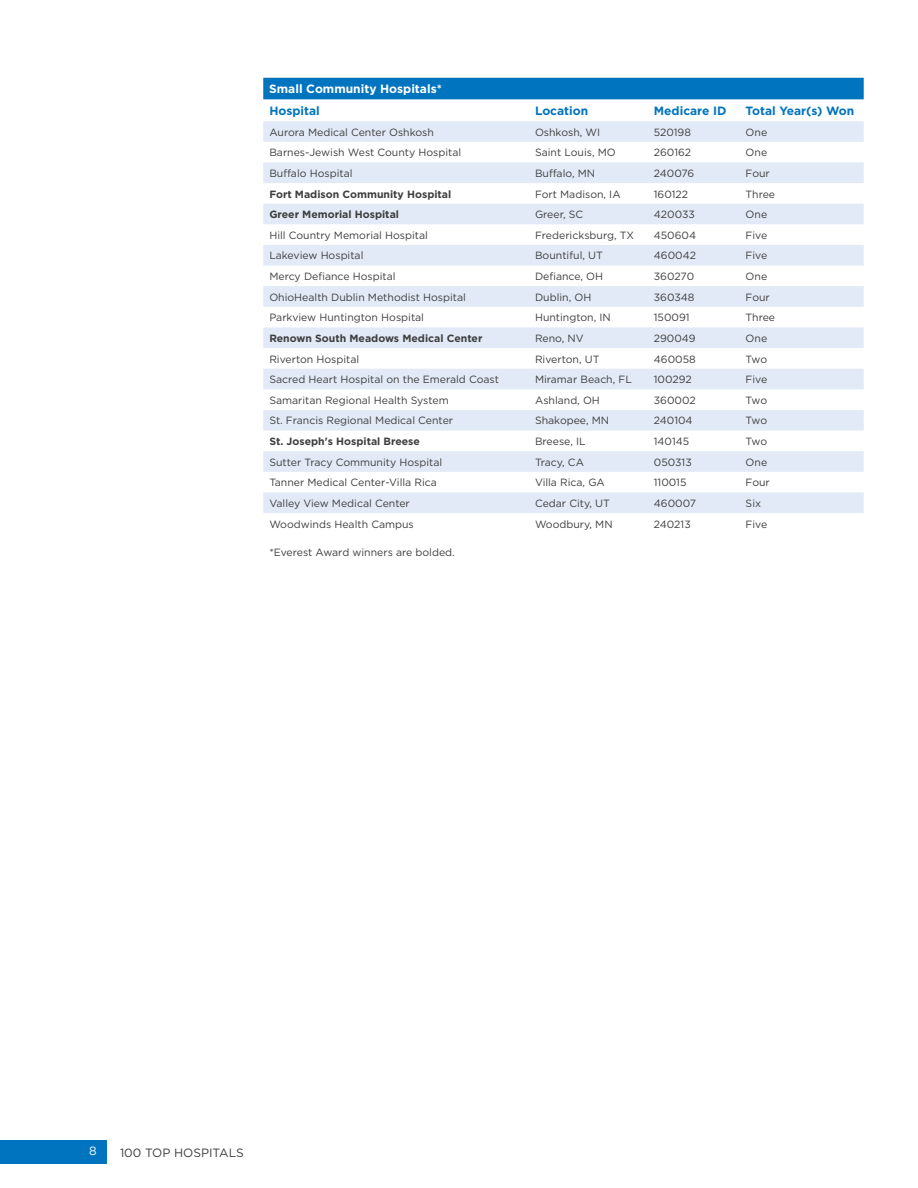
<style>
.page{position:relative;width:918px;height:1188px;background:#fff}
.page>*{position:absolute;margin:0;border:0;box-sizing:border-box;transform-origin:0 0}
.t1{font:700 12px "Gotham";color:#0074be}
.t2{font:700 12px "Gotham";color:#fff}
.t3{font:12px "Gotham";color:#3e3e3f}
.t4{font:12px "Gotham";color:#fff}
.t5{font:10.5px "Gotham";color:#3e3e3f}
.t6{font:700 10.5px "Gotham";color:#3e3e3f}
</style>
<div class="page">
<div style="left:0;top:1140px;width:107px;height:24px;background:#0074be"></div>
<div style="left:263px;top:78px;width:601px;height:21px;background:#0074be"></div>
<svg style="left:263px;top:121px;width:601px;height:392px;fill:#e1eaf6"></svg>
<p class="t2" style="left:269px;top:81px;width:174px">Small Community Hospitals*</p>
<p class="t1" style="left:269px;top:103px;width:52px">Hospital</p>
<p class="t1" style="left:535px;top:103px;width:55px">Location</p>
<p class="t1" style="left:654px;top:103px;width:74px">Medicare ID</p>
<p class="t1" style="left:746px;top:103px;width:110px">Total Year(s) Won</p>
<p class="t5" style="left:269px;top:125px;width:166px">Aurora Medical Center Oshkosh</p>
<p class="t5" style="left:535px;top:125px;width:67px">Oshkosh, WI</p>
<p class="t5" style="left:654px;top:125px;width:39px">520198</p>
<p class="t5" style="left:746px;top:125px;width:23px">One</p>
<p class="t5" style="left:269px;top:146px;width:193px">Barnes-Jewish West County Hospital</p>
<p class="t5" style="left:535px;top:146px;width:82px">Saint Louis, MO</p>
<p class="t5" style="left:654px;top:146px;width:39px">260162</p>
<p class="t5" style="left:746px;top:146px;width:23px">One</p>
<p class="t5" style="left:269px;top:167px;width:85px">Buffalo Hospital</p>
<p class="t5" style="left:535px;top:167px;width:62px">Buffalo, MN</p>
<p class="t5" style="left:654px;top:167px;width:42px">240076</p>
<p class="t5" style="left:746px;top:167px;width:26px">Four</p>
<p class="t6" style="left:269px;top:187px;width:183px">Fort Madison Community Hospital</p>
<p class="t5" style="left:535px;top:187px;width:87px">Fort Madison, IA</p>
<p class="t5" style="left:654px;top:187px;width:36px">160122</p>
<p class="t5" style="left:746px;top:187px;width:31px">Three</p>
<p class="t6" style="left:269px;top:208px;width:131px">Greer Memorial Hospital</p>
<p class="t5" style="left:535px;top:208px;width:50px">Greer, SC</p>
<p class="t5" style="left:654px;top:208px;width:43px">420033</p>
<p class="t5" style="left:746px;top:208px;width:23px">One</p>
<p class="t5" style="left:269px;top:228px;width:160px">Hill Country Memorial Hospital</p>
<p class="t5" style="left:535px;top:228px;width:101px">Fredericksburg, TX</p>
<p class="t5" style="left:654px;top:228px;width:44px">450604</p>
<p class="t5" style="left:746px;top:228px;width:23px">Five</p>
<p class="t5" style="left:269px;top:249px;width:96px">Lakeview Hospital</p>
<p class="t5" style="left:535px;top:249px;width:69px">Bountiful, UT</p>
<p class="t5" style="left:654px;top:249px;width:44px">460042</p>
<p class="t5" style="left:746px;top:249px;width:23px">Five</p>
<p class="t5" style="left:269px;top:270px;width:128px">Mercy Defiance Hospital</p>
<p class="t5" style="left:535px;top:270px;width:70px">Defiance, OH</p>
<p class="t5" style="left:654px;top:270px;width:42px">360270</p>
<p class="t5" style="left:746px;top:270px;width:23px">One</p>
<p class="t5" style="left:269px;top:290px;width:198px">OhioHealth Dublin Methodist Hospital</p>
<p class="t5" style="left:535px;top:290px;width:58px">Dublin, OH</p>
<p class="t5" style="left:654px;top:290px;width:42px">360348</p>
<p class="t5" style="left:746px;top:290px;width:26px">Four</p>
<p class="t5" style="left:269px;top:311px;width:156px">Parkview Huntington Hospital</p>
<p class="t5" style="left:535px;top:311px;width:77px">Huntington, IN</p>
<p class="t5" style="left:654px;top:311px;width:37px">150091</p>
<p class="t5" style="left:746px;top:311px;width:31px">Three</p>
<p class="t6" style="left:269px;top:331px;width:215px">Renown South Meadows Medical Center</p>
<p class="t5" style="left:535px;top:331px;width:50px">Reno, NV</p>
<p class="t5" style="left:654px;top:331px;width:43px">290049</p>
<p class="t5" style="left:746px;top:331px;width:23px">One</p>
<p class="t5" style="left:269px;top:352px;width:91px">Riverton Hospital</p>
<p class="t5" style="left:535px;top:352px;width:66px">Riverton, UT</p>
<p class="t5" style="left:654px;top:352px;width:43px">460058</p>
<p class="t5" style="left:746px;top:352px;width:23px">Two</p>
<p class="t5" style="left:269px;top:373px;width:231px">Sacred Heart Hospital on the Emerald Coast</p>
<p class="t5" style="left:535px;top:373px;width:98px">Miramar Beach, FL</p>
<p class="t5" style="left:654px;top:373px;width:39px">100292</p>
<p class="t5" style="left:746px;top:373px;width:23px">Five</p>
<p class="t5" style="left:269px;top:393px;width:181px">Samaritan Regional Health System</p>
<p class="t5" style="left:535px;top:393px;width:66px">Ashland, OH</p>
<p class="t5" style="left:654px;top:393px;width:43px">360002</p>
<p class="t5" style="left:746px;top:393px;width:23px">Two</p>
<p class="t5" style="left:269px;top:414px;width:185px">St. Francis Regional Medical Center</p>
<p class="t5" style="left:535px;top:414px;width:76px">Shakopee, MN</p>
<p class="t5" style="left:654px;top:414px;width:40px">240104</p>
<p class="t5" style="left:746px;top:414px;width:23px">Two</p>
<p class="t6" style="left:269px;top:434px;width:152px">St. Joseph's Hospital Breese</p>
<p class="t5" style="left:535px;top:435px;width:52px">Breese, IL</p>
<p class="t5" style="left:654px;top:435px;width:37px">140145</p>
<p class="t5" style="left:746px;top:435px;width:23px">Two</p>
<p class="t5" style="left:269px;top:455px;width:174px">Sutter Tracy Community Hospital</p>
<p class="t5" style="left:535px;top:455px;width:50px">Tracy, CA</p>
<p class="t5" style="left:654px;top:455px;width:39px">050313</p>
<p class="t5" style="left:746px;top:455px;width:23px">One</p>
<p class="t5" style="left:269px;top:476px;width:169px">Tanner Medical Center-Villa Rica</p>
<p class="t5" style="left:535px;top:476px;width:71px">Villa Rica, GA</p>
<p class="t5" style="left:654px;top:476px;width:34px">110015</p>
<p class="t5" style="left:746px;top:476px;width:26px">Four</p>
<p class="t5" style="left:269px;top:496px;width:142px">Valley View Medical Center</p>
<p class="t5" style="left:535px;top:496px;width:76px">Cedar City, UT</p>
<p class="t5" style="left:654px;top:496px;width:44px">460007</p>
<p class="t5" style="left:746px;top:496px;width:17px">Six</p>
<p class="t5" style="left:269px;top:517px;width:146px">Woodwinds Health Campus</p>
<p class="t5" style="left:535px;top:517px;width:79px">Woodbury, MN</p>
<p class="t5" style="left:654px;top:517px;width:38px">240213</p>
<p class="t5" style="left:746px;top:517px;width:23px">Five</p>
<p class="t5" style="left:269px;top:545px;width:187px">*Everest Award winners are bolded.</p>
<p class="t4" style="left:89px;top:1143px;width:9px">8</p>
<p class="t3" style="left:120px;top:1145px;width:125px">100 TOP HOSPITALS</p>
</div>
